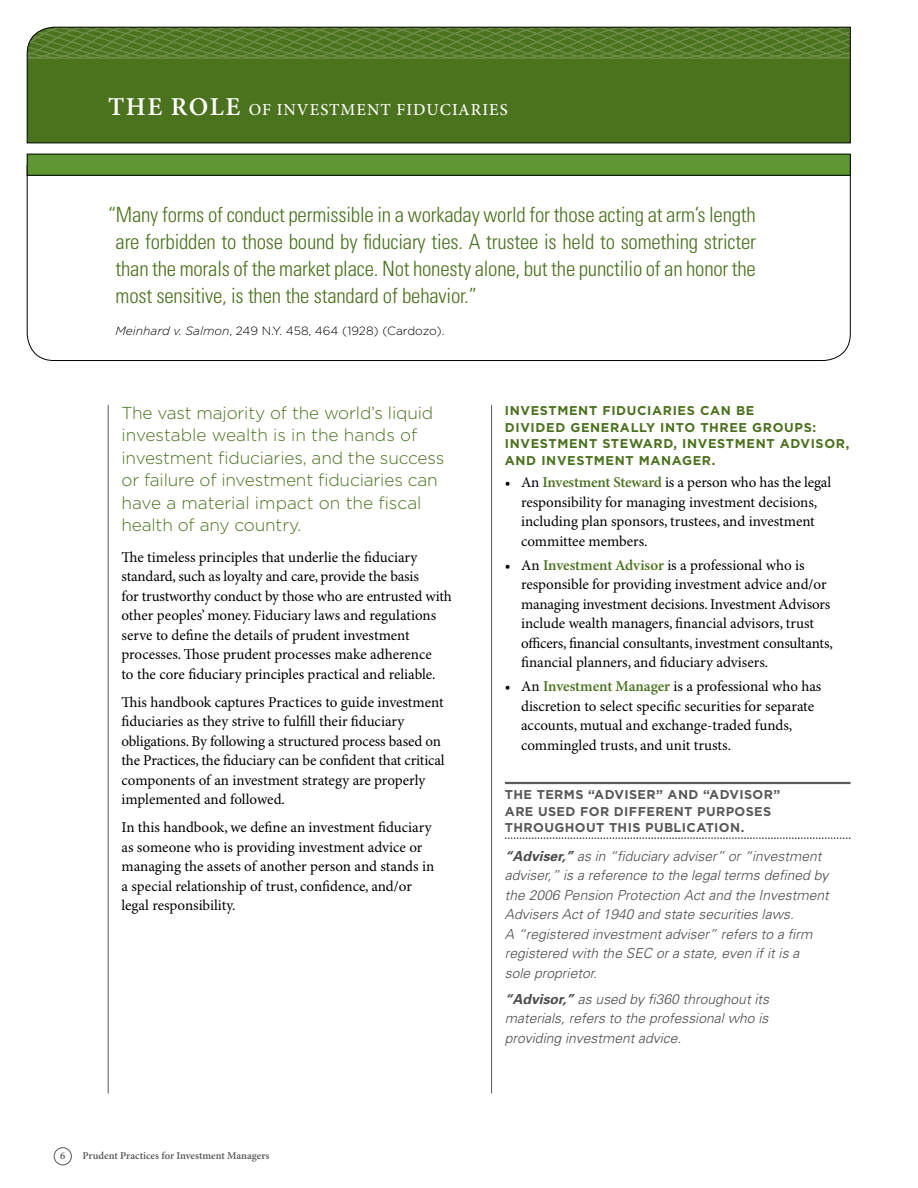
<style>
.page{position:relative;width:918px;height:1188px;background:#fff}
.page>*{position:absolute;margin:0;border:0;box-sizing:border-box;transform-origin:0 0}
.t1{font:300 condensed 21px/27px "Univers";letter-spacing:-.01em;color:#4b721d;text-align:justify}
.t2{font:300 17.25px/22.5px "Gotham";letter-spacing:-.01em;color:#4b721d}
.t3{font:500 16.8px "Minion Pro";letter-spacing:.06em;color:#fff}
.t4{font:15px/19.5px "Minion Pro";letter-spacing:-.005em;color:#000}
.t5{font:italic 300 13.8px/19.5px "Univers";color:#4d4d4f}
.t6{font:700 12.75px/16.5px "Gotham";letter-spacing:.05em;color:#4b721d}
.t7{font:700 12.75px/16.5px "Gotham";letter-spacing:.03em;color:#58595b}
.t8{font:300 12px "Gotham";color:#000}
.t9{font:600 10.5px "Minion Pro";letter-spacing:-.005em;color:#58595b}
.s1{font-weight:600;font-size:25.8px}
.s2{font-style:italic}
.s3{font-weight:600;color:#4b721d}
.s4{font-weight:700}
</style>
<div class="page">
<div style="left:54px;top:1148px;width:18px;height:17px;border:1px solid #58595b;border-radius:50%"></div>
<svg style="left:27px;top:165px;width:824px;height:196px"></svg>
<hr style="left:505px;top:782px;width:345px;height:2px;background:#58595b">
<svg style="left:505px;top:838px;width:345px;height:1px"></svg>
<hr style="left:108px;top:405px;width:1px;height:689px;background:#58595b">
<hr style="left:491px;top:405px;width:1px;height:689px;background:#58595b">
<svg style="left:27px;top:27px;width:824px;height:116px;background:#4e7321"></svg>
<div style="left:27px;top:154px;width:823px;height:21px;background:#5e9732"></div>
<div style="left:27px;top:154px;width:823px;height:22px;border:1px solid #000"></div>
<p class="t3" style="left:108px;top:98px;width:401px"><span class="s1">The Role</span> OF INVESTMENT FIDUCIARIES</p>
<p class="t1" style="left:116px;top:201px;width:642px;text-indent:-8px">“Many forms of conduct permissible in a workaday world for those acting at arm’s length are forbidden to those bound by fiduciary ties. A trustee is held to something stricter than the morals of the market place. Not honesty alone, but the punctilio of an honor the most sensitive, is then the standard of behavior.”</p>
<p class="t8" style="left:116px;top:324px;width:330px"><span class="s2">Meinhard v. Salmon</span>, 249 N.Y. 458, 464 (1928) (Cardozo).</p>
<p class="t2" style="left:122px;top:401px;width:324px">The vast majority of the world’s liquid investable wealth is in the hands of investment fiduciaries, and the success or failure of investment fiduciaries can have a material impact on the fiscal health of any country.</p>
<p class="t4" style="left:122px;top:548px;width:332px">The timeless principles that underlie the fiduciary standard, such as loyalty and care, provide the basis<br>for trustworthy conduct by those who are entrusted with other peoples’ money. Fiduciary laws and regulations serve to define the details of prudent investment processes. Those prudent processes make adherence<br>to the core fiduciary principles practical and reliable.</p>
<p class="t4" style="left:122px;top:693px;width:325px">This handbook captures Practices to guide investment fiduciaries as they strive to fulfill their fiduciary obligations. By following a structured process based on the Practices, the fiduciary can be confident that critical components of an investment strategy are properly implemented and followed.</p>
<p class="t4" style="left:122px;top:818px;width:314px">In this handbook, we define an investment fiduciary as someone who is providing investment advice or managing the assets of another person and stands in a special relationship of trust, confidence, and/or legal responsibility.</p>
<p class="t9" style="left:60px;top:1150px;width:7px">6</p>
<p class="t9" style="left:83px;top:1150px;width:188px">Prudent Practices for Investment Managers</p>
<p class="t6" style="left:505px;top:402px;width:346px">I NVESTMENT FIDUCIARIES CAN BE<br>DIVIDED GENERALLY INTO THREE GROUPS:<br>I NVESTMENT STEWARD, I NVESTMENT ADVISOR, AND I NVESTMENT MANAGER.</p>
<p class="t4" style="left:521px;top:474px;width:312px;text-indent:-16px">• An <span class="s3">Investment Steward</span> is a person who has the legal responsibility for managing investment decisions, including plan sponsors, trustees, and investment committee members.</p>
<p class="t4" style="left:521px;top:556px;width:313px;text-indent:-16px">• An <span class="s3">Investment Advisor</span> is a professional who is responsible for providing investment advice and/or managing investment decisions. Investment Advisors include wealth managers, financial advisors, trust officers, financial consultants, investment consultants, financial planners, and fiduciary advisers.</p>
<p class="t4" style="left:521px;top:677px;width:302px;text-indent:-16px">• An <span class="s3">Investment Manager</span> is a professional who has discretion to select specific securities for separate accounts, mutual and exchange-traded funds, commingled trusts, and unit trusts.</p>
<p class="t7" style="left:505px;top:787px;width:277px">THE TERMS “ADVISER” AND “ADVISOR”<br>ARE USED FOR DIFFERENT PURPOSES<br>THROUGHOUT THIS PUBLICATION.</p>
<p class="t5" style="left:505px;top:846px;width:325px"><span class="s4">“Adviser,”</span> as in “fiduciary adviser” or “investment adviser,” is a reference to the legal terms defined by the 2006 Pension Protection Act and the Investment Advisers Act of 1940 and state securities laws.<br>A “registered investment adviser” refers to a firm registered with the SEC or a state, even if it is a<br>sole proprietor.</p>
<p class="t5" style="left:505px;top:989px;width:266px;text-align:justify"><span class="s4">“Advisor,”</span> as used by fi360 throughout its materials, refers to the professional who is providing investment advice.</p>
</div>
